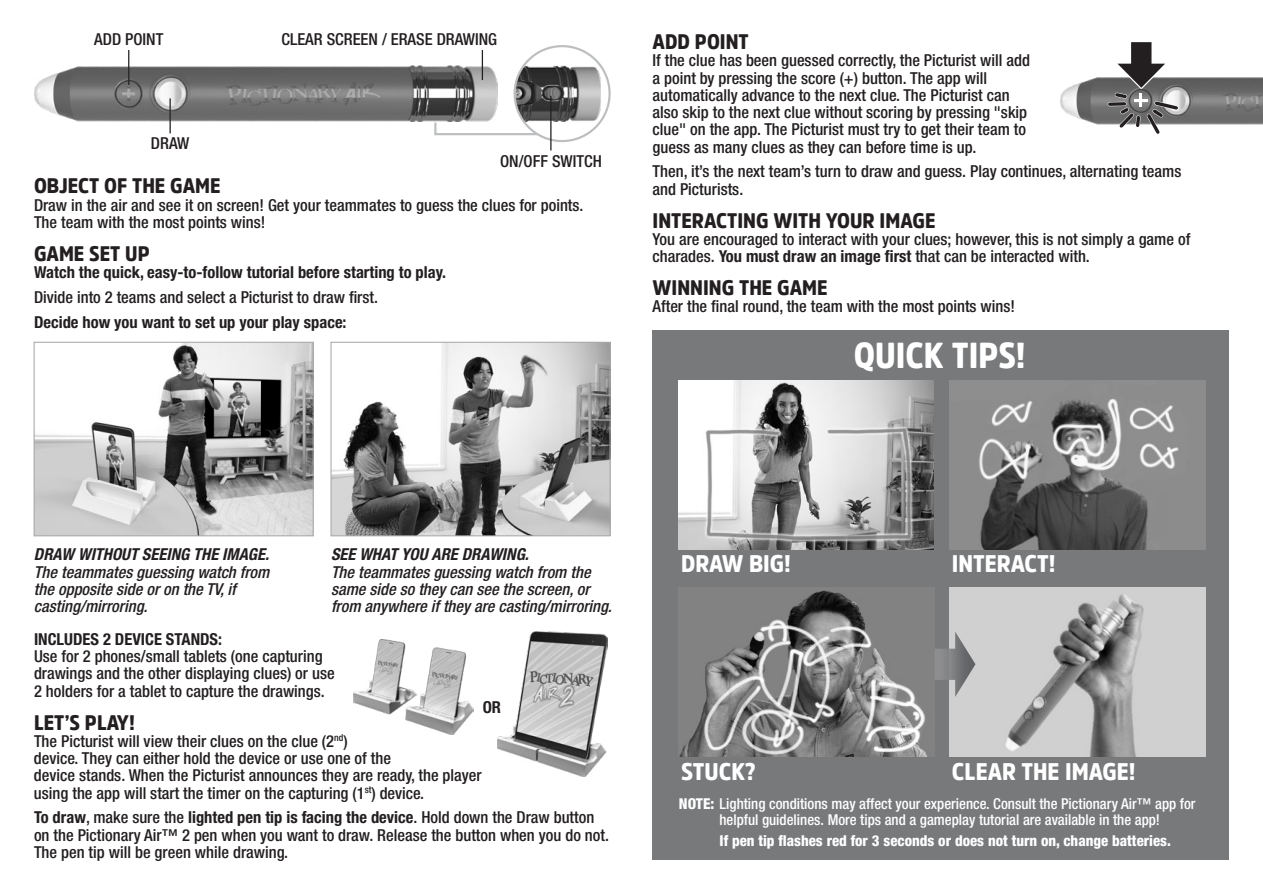
<style>
.page{position:relative;width:1263px;height:893px;background:#fff}
.page>*{position:absolute;margin:0;border:0;box-sizing:border-box;transform-origin:0 0}
.t1{font:900 36px "Amsi Pro Narw";color:#fff}
.t2{font:900 24px "Amsi Pro Narw";color:#fff}
.t3{font:900 21px "Amsi Pro Narw";color:#231f20}
.t4{font:500 condensed 16.5px/17.2px "Helvetica Neue LT Std";color:#231f20}
.t5{font:italic 500 condensed 16.5px/17.2px "Helvetica Neue LT Std";color:#231f20}
.t6{font:700 condensed 16.5px "Helvetica Neue LT Std";color:#231f20}
.t7{font:italic 700 condensed 16.5px "Helvetica Neue LT Std";color:#231f20}
.t8{font:500 condensed 15px/16.5px "Helvetica Neue LT Std";color:#fff;text-align:center}
.t9{font:800 condensed 15px "Helvetica Neue LT Std";color:#fff}
.s1{font-weight:700}
.s2{font-weight:800}
</style>
<div class="page">
<div style="left:652px;top:330px;width:576px;height:529px;background:#77797b"></div>
<img style="left:34px;top:66px;width:463px;height:56px">
<img style="left:679px;top:587px;width:256px;height:169px">
<img style="left:950px;top:587px;width:255px;height:169px">
<img style="left:950px;top:381px;width:255px;height:168px">
<hr style="left:482px;top:50px;width:1px;height:30px;background:#231f20">
<hr style="left:169px;top:98px;width:2px;height:35px;background:#231f20">
<hr style="left:128px;top:50px;width:1px;height:35px;background:#231f20">
<img style="left:679px;top:381px;width:254px;height:168px">
<img style="left:36px;top:344px;width:276px;height:190px">
<div style="left:34px;top:342px;width:280px;height:194px;border:1px solid #a7a9ac"></div>
<img style="left:332px;top:344px;width:277px;height:190px">
<div style="left:330px;top:342px;width:281px;height:194px;border:1px solid #a7a9ac"></div>
<svg style="left:935px;top:631px;width:40px;height:66px"></svg>
<img style="left:1060px;top:77px;width:203px;height:47px">
<svg style="left:1112px;top:42px;width:69px;height:92px"></svg>
<img style="left:516px;top:65px;width:85px;height:57px">
<div style="left:513px;top:45px;width:98px;height:97px;border:2px solid #bcbec0;border-radius:50%"></div>
<hr style="left:550px;top:96px;width:1px;height:54px;background:#231f20">
<svg style="left:433px;top:120px;width:106px;height:16px"></svg>
<img style="left:354px;top:639px;width:119px;height:95px">
<img style="left:498px;top:631px;width:110px;height:145px">
<p class="t4" style="left:94px;top:31px;width:71px">ADD POINT</p>
<p class="t4" style="left:281px;top:31px;width:217px">CLEAR SCREEN / ERASE DRAWING</p>
<p class="t4" style="left:151px;top:134px;width:40px">DRAW</p>
<p class="t4" style="left:500px;top:152px;width:103px">ON/OFF SWITCH</p>
<p class="t3" style="left:34px;top:171px;width:188px">OBJECT OF THE GAME</p>
<p class="t4" style="left:34px;top:196px;width:551px">Draw in the air and see it on screen! Get your teammates to guess the clues for points.<br>The team with the most points wins!</p>
<p class="t3" style="left:34px;top:239px;width:117px">GAME SET UP</p>
<p class="t6" style="left:34px;top:262px;width:414px">Watch the quick, easy-to-follow tutorial before starting to play.</p>
<p class="t4" style="left:34px;top:288px;width:346px">Divide into 2 teams and select a Picturist to draw first.</p>
<p class="t6" style="left:34px;top:312px;width:314px">Decide how you want to set up your play space:</p>
<p class="t3" style="left:653px;top:27px;width:98px">ADD POINT</p>
<p class="t4" style="left:653px;top:52px;width:379px">If the clue has been guessed correctly, the Picturist will add a point by pressing the score (+) button. The app will automatically advance to the next clue. The Picturist can also skip to the next clue without scoring by pressing "skip clue" on the app. The Picturist must try to get their team to guess as many clues as they can before time is up.</p>
<p class="t4" style="left:653px;top:163px;width:530px">Then, it’s the next team’s turn to draw and guess. Play continues, alternating teams and Picturists.</p>
<p class="t3" style="left:653px;top:206px;width:284px">INTERACTING WITH YOUR IMAGE</p>
<p class="t4" style="left:653px;top:230px;width:539px">You are encouraged to interact with your clues; however, this is not simply a game of charades. <span class="s1">You must draw an image first</span> that can be interacted with.</p>
<p class="t3" style="left:653px;top:273px;width:177px">WINNING THE GAME</p>
<p class="t4" style="left:653px;top:298px;width:364px">After the final round, the team with the most points wins!</p>
<h1 class="t1" style="left:854px;top:330px;width:173px">QUICK TIPS!</h1>
<p class="t7" style="left:34px;top:544px;width:236px">DRAW WITHOUT SEEING THE IMAGE.</p>
<p class="t5" style="left:34px;top:563px;width:237px">The teammates guessing watch from the opposite side or on the TV, if casting/mirroring.</p>
<p class="t7" style="left:331px;top:544px;width:199px">SEE WHAT YOU ARE DRAWING.</p>
<p class="t5" style="left:331px;top:563px;width:282px">The teammates guessing watch from the same side so they can see the screen, or from anywhere if they are casting/mirroring.</p>
<p class="t6" style="left:34px;top:629px;width:190px">INCLUDES 2 DEVICE STANDS:</p>
<p class="t4" style="left:34px;top:647px;width:302px">Use for 2 phones/small tablets (one capturing drawings and the other displaying clues) or use<br>2 holders for a tablet to capture the drawings.</p>
<p class="t3" style="left:34px;top:708px;width:102px">LET’S PLAY!</p>
<p class="t4" style="left:34px;top:732px;width:449px">The Picturist will view their clues on the clue (2<sup>nd</sup>)<br>device. They can either hold the device or use one of the<br>device stands. When the Picturist announces they are ready, the player using the app will start the timer on the capturing (1<sup>st</sup>) device.</p>
<p class="t4" style="left:34px;top:809px;width:576px"><span class="s1">To draw</span>, make sure the <span class="s1">lighted pen tip is facing the device</span>. Hold down the Draw button on the Pictionary Air™ 2 pen when you want to draw. Release the button when you do not.<br>The pen tip will be green while drawing.</p>
<p class="t6" style="left:483px;top:697px;width:20px">OR</p>
<h2 class="t2" style="left:681px;top:547px;width:111px">DRAW BIG!</h2>
<h2 class="t2" style="left:952px;top:547px;width:105px">INTERACT!</h2>
<h2 class="t2" style="left:681px;top:755px;width:76px">STUCK?</h2>
<h2 class="t2" style="left:952px;top:755px;width:185px">CLEAR THE IMAGE!</h2>
<p class="t8" style="left:679px;top:795px;width:518px"><span class="s2">NOTE:</span> Lighting conditions may affect your experience. Consult the Pictionary Air™ app for helpful guidelines. More tips and a gameplay tutorial are available in the app!</p>
<p class="t9" style="left:720px;top:832px;width:453px">If pen tip flashes red for 3 seconds or does not turn on, change batteries.</p>
</div>
